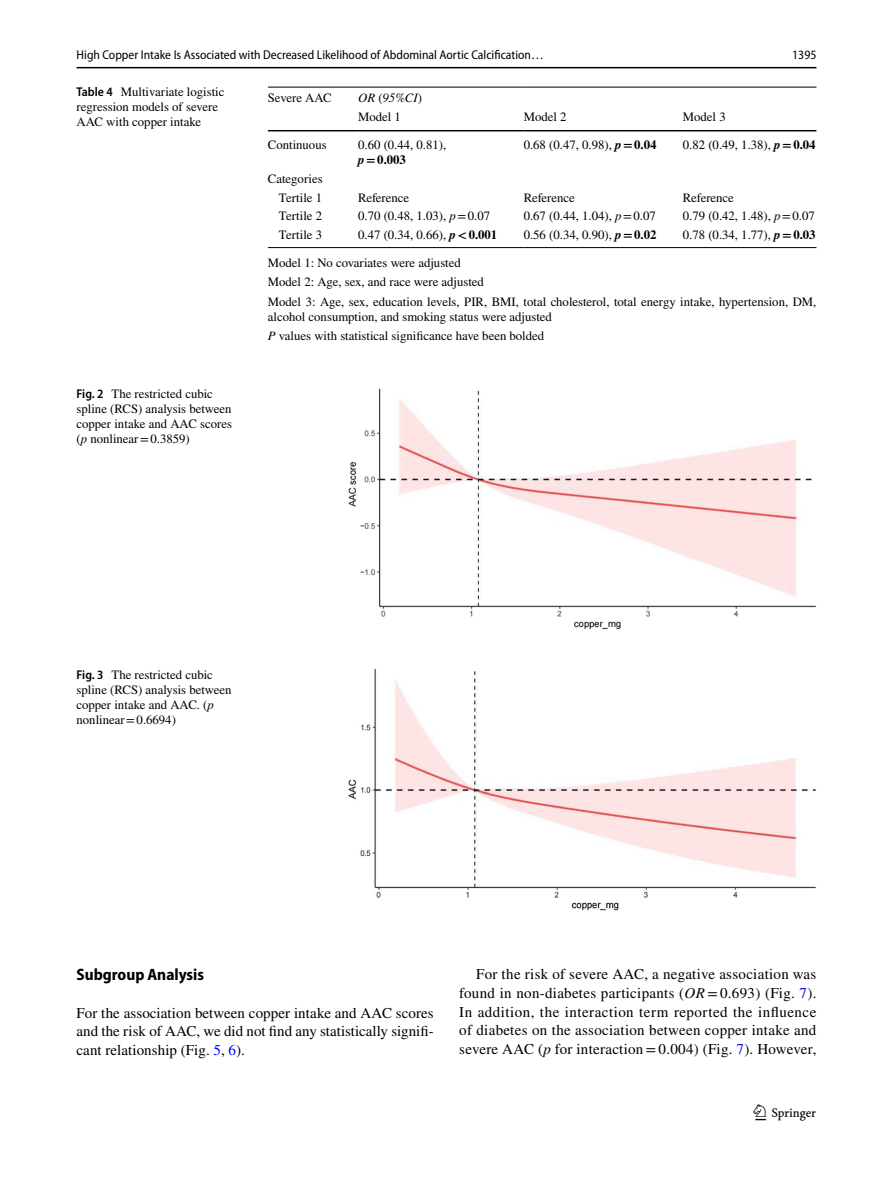
<style>
.page{position:relative;width:893px;height:1187px;background:#fff}
.page>*{position:absolute;margin:0;border:0;box-sizing:border-box;transform-origin:0 0}
.t1{font:22.5px "Springnew Regular 2";color:#000}
.t2{font:700 semi-condensed 16.5px "Myriad Pro";color:#000}
.t3{font:15px/18.8px "STIX";letter-spacing:.005em;color:#000;text-align:justify}
.t4{font:12.75px/15px "STIX";color:#000}
.t5{font:12.75px "Myriad Pro Semi Cn 3";color:#000}
.t6{font:semi-condensed 12.75px "Myriad Pro";color:#000}
.s1{font-family:"Myriad Pro";font-weight:600;font-stretch:semi-condensed}
.s2{font-style:italic}
.s3{font-weight:700;font-style:italic}
.s4{font-weight:700}
.s5{color:#00f}
</style>
<div class="page">
<hr style="left:77px;top:67px;width:739px;height:1px;background:#000">
<hr style="left:268px;top:87px;width:90px;height:1px;background:#000">
<hr style="left:358px;top:87px;width:166px;height:1px;background:#000">
<hr style="left:524px;top:87px;width:159px;height:1px;background:#000">
<hr style="left:683px;top:87px;width:133px;height:1px;background:#000">
<hr style="left:268px;top:130px;width:90px;height:1px;background:#000">
<hr style="left:358px;top:130px;width:166px;height:1px;background:#000">
<hr style="left:524px;top:130px;width:159px;height:1px;background:#000">
<hr style="left:683px;top:130px;width:133px;height:1px;background:#000">
<hr style="left:268px;top:247px;width:90px;height:1px;background:#000">
<hr style="left:358px;top:247px;width:166px;height:1px;background:#000">
<hr style="left:524px;top:247px;width:159px;height:1px;background:#000">
<hr style="left:683px;top:247px;width:133px;height:1px;background:#000">
<img style="left:349px;top:388px;width:467px;height:241px">
<img style="left:349px;top:669px;width:467px;height:241px">
<p class="t5" style="left:77px;top:48px;width:469px">High Copper Intake Is Associated with Decreased Likelihood of Abdominal Aortic Calcification…</p>
<p class="t6" style="left:792px;top:48px;width:26px">1395</p>
<p class="t4" style="left:77px;top:85px;width:149px"><span class="s1">Table 4</span> Multivariate logistic regression models of severe<br>AAC with copper intake</p>
<p class="t4" style="left:77px;top:387px;width:157px"><span class="s1">Fig. 2</span> The restricted cubic spline (RCS) analysis between copper intake and AAC scores (<span class="s2">p</span> nonlinear=0.3859)</p>
<p class="t4" style="left:268px;top:91px;width:65px">Severe AAC</p>
<p class="t4" style="left:358px;top:89px;width:65px;line-height:18.9px"><span class="s2">OR</span> (<span class="s2">95%CI</span>)<br>Model 1</p>
<p class="t4" style="left:524px;top:110px;width:44px">Model 2</p>
<p class="t4" style="left:683px;top:110px;width:44px">Model 3</p>
<p class="t4" style="left:268px;top:138px;width:60px">Continuous</p>
<p class="t4" style="left:358px;top:138px;width:90px">0.60 (0.44, 0.81), <span class="s3">p</span><span class="s4">=0.003</span></p>
<p class="t4" style="left:524px;top:138px;width:134px">0.68 (0.47, 0.98), <span class="s3">p</span><span class="s4">=0.04</span></p>
<p class="t4" style="left:683px;top:138px;width:134px">0.82 (0.49, 1.38), <span class="s3">p</span><span class="s4">=0.04</span></p>
<p class="t4" style="left:268px;top:170px;width:56px;line-height:18.8px;text-align:right">Categories<br>Tertile 1</p>
<p class="t4" style="left:358px;top:190px;width:53px">Reference</p>
<p class="t4" style="left:524px;top:190px;width:53px">Reference</p>
<p class="t4" style="left:683px;top:190px;width:53px">Reference</p>
<p class="t4" style="left:279px;top:209px;width:45px">Tertile 2</p>
<p class="t4" style="left:358px;top:209px;width:134px">0.70 (0.48, 1.03), <span class="s2">p</span>=0.07</p>
<p class="t4" style="left:524px;top:209px;width:134px">0.67 (0.44, 1.04), <span class="s2">p</span>=0.07</p>
<p class="t4" style="left:683px;top:209px;width:134px">0.79 (0.42, 1.48), <span class="s2">p</span>=0.07</p>
<p class="t4" style="left:279px;top:228px;width:45px">Tertile 3</p>
<p class="t4" style="left:358px;top:228px;width:141px">0.47 (0.34, 0.66), <span class="s3">p</span><span class="s4">&lt;0.001</span></p>
<p class="t4" style="left:524px;top:228px;width:134px">0.56 (0.34, 0.90), <span class="s3">p</span><span class="s4">=0.02</span></p>
<p class="t4" style="left:683px;top:228px;width:134px">0.78 (0.34, 1.77), <span class="s3">p</span><span class="s4">=0.03</span></p>
<p class="t4" style="left:268px;top:254px;width:550px;line-height:19.2px">Model 1: No covariates were adjusted<br>Model 2: Age, sex, and race were adjusted<br>Model 3: Age, sex, education levels, PIR, BMI, total cholesterol, total energy intake, hypertension, DM,</p>
<p class="t4" style="left:268px;top:307px;width:285px;line-height:19.2px">alcohol consumption, and smoking status were adjusted<br><span class="s2">P</span> values with statistical significance have been bolded</p>
<p class="t4" style="left:77px;top:668px;width:157px"><span class="s1">Fig. 3</span> The restricted cubic spline (RCS) analysis between copper intake and AAC. (<span class="s2">p </span>nonlinear=0.6694)</p>
<p class="t2" style="left:77px;top:965px;width:129px">Subgroup Analysis</p>
<p class="t3" style="left:77px;top:1004px;width:359px">For the association between copper intake and AAC scores and the risk of AAC, we did not find any statistically signifi&shy;cant relationship (Fig. <span class="s5">5</span>, <span class="s5">6</span>).</p>
<p class="t3" style="left:459px;top:965px;width:359px;text-indent:17px">For the risk of severe AAC, a negative association was found in non-diabetes participants (<span class="s2">OR</span>=0.693) (Fig. <span class="s5">7</span>).<br>In addition, the interaction term reported the influence of diabetes on the association between copper intake and severe AAC (<span class="s2">p</span> for interaction=0.004) (Fig. <span class="s5">7</span>). However,</p>
<h1 class="t1" style="left:755px;top:1104px;width:62px">1 3</h1>
</div>
